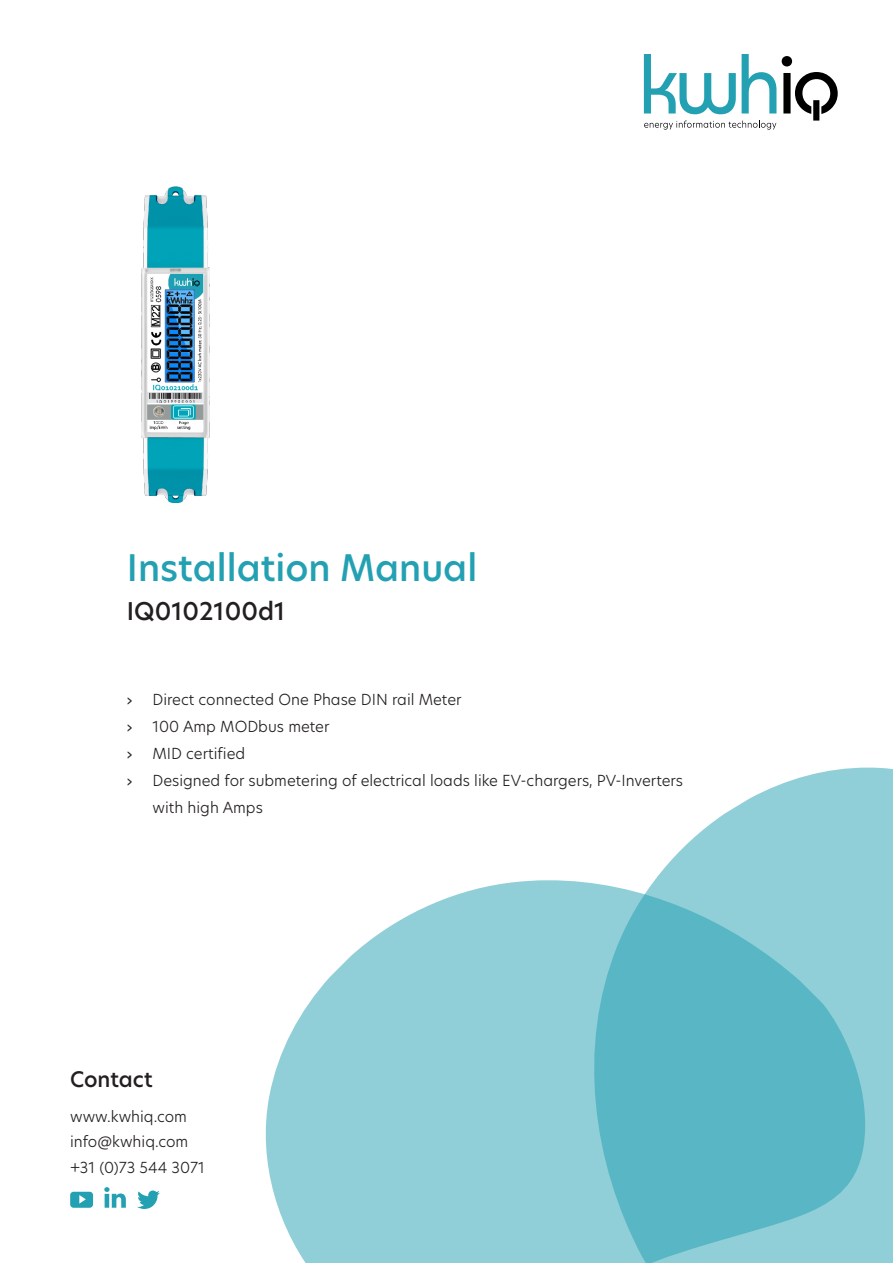
<style>
.page{position:relative;width:893px;height:1263px;background:#fff}
.page>*{position:absolute;margin:0;border:0;box-sizing:border-box;transform-origin:0 0}
.t1{font:500 36px "New Hero";color:#23a1b2}
.t2{font:500 24px "New Hero";color:#231f20}
.t3{font:500 21px "New Hero";color:#231f20}
.t4{font:300 15px/27px "New Hero";color:#231f20}
.t5{font:15px "New Hero";color:#231f20}
</style>
<div class="page">
<svg style="left:265px;top:880px;width:312px;height:383px;background:#a0d6dd"></svg>
<svg style="left:577px;top:767px;width:316px;height:496px;background:#82c9d3"></svg>
<svg style="left:137px;top:1190px;width:23px;height:19px"></svg>
<svg style="left:104px;top:1187px;width:22px;height:21px"></svg>
<svg style="left:70px;top:1192px;width:23px;height:16px"></svg>
<svg style="left:644px;top:121px;width:132px;height:9px"></svg>
<svg style="left:644px;top:54px;width:92px;height:60px"></svg>
<svg style="left:742px;top:54px;width:34px;height:59px"></svg>
<svg style="left:782px;top:56px;width:56px;height:65px"></svg>
<img style="left:142px;top:186px;width:68px;height:316px">
<p class="t1" style="left:127px;top:543px;width:352px">Installation Manual</p>
<p class="t2" style="left:127px;top:595px;width:160px">IQ0102100d1</p>
<p class="t5" style="left:127px;top:689px;width:7px">›</p>
<p class="t4" style="left:152px;top:686px;width:311px">Direct connected One Phase DIN rail Meter</p>
<p class="t5" style="left:127px;top:716px;width:7px">›</p>
<p class="t4" style="left:152px;top:713px;width:179px">100 Amp MODbus meter</p>
<p class="t5" style="left:127px;top:743px;width:7px">›</p>
<p class="t4" style="left:152px;top:740px;width:94px">MID certified</p>
<p class="t5" style="left:127px;top:770px;width:7px">›</p>
<p class="t4" style="left:152px;top:767px;width:532px">Designed for submetering of electrical loads like EV-chargers, PV-Inverters with high Amps</p>
<p class="t3" style="left:70px;top:1065px;width:84px">Contact</p>
<p class="t4" style="left:70px;top:1102px;width:118px">www.kwhiq.com</p>
<p class="t4" style="left:70px;top:1128px;width:120px">info@kwhiq.com</p>
<p class="t4" style="left:70px;top:1153px;width:136px">+31 (0)73 544 3071</p>
</div>
